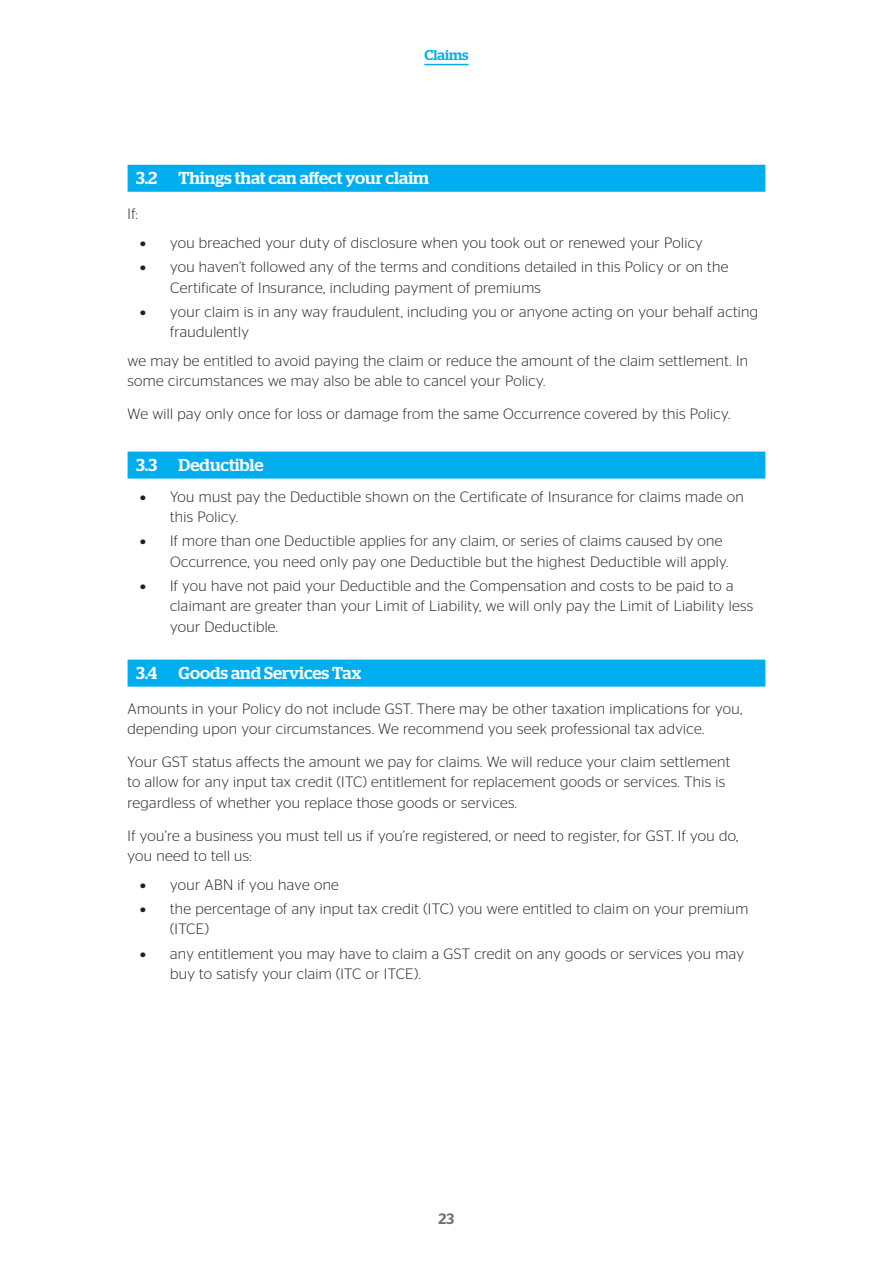
<style>
.page{position:relative;width:893px;height:1263px;background:#fff}
.page>*{position:absolute;margin:0;border:0;box-sizing:border-box;transform-origin:0 0}
.t1{font:500 17.25px "Stag";color:#fff}
.t2{font:300 15px/20.2px "Stag Sans";letter-spacing:.025em;color:#231f20}
.t3{font:500 15px "Stag Sans";color:#6c6d70}
.t4{font:500 14.25px "Stag";color:#00aeef}
.s1{font-weight:700}
</style>
<div class="page">
<hr style="left:424px;top:64px;width:45px;height:1px;background:#00aeef">
<div style="left:128px;top:165px;width:637px;height:27px;background:#00aeef"></div>
<div style="left:128px;top:452px;width:637px;height:27px;background:#00aeef"></div>
<div style="left:128px;top:660px;width:637px;height:27px;background:#00aeef"></div>
<p class="t4" style="left:424px;top:46px;width:46px">Claims</p>
<p class="t1" style="left:136px;top:168px;width:294px">3.2 Things that can affect your claim</p>
<p class="t2" style="left:128px;top:203px;width:12px">If:</p>
<p class="t2" style="left:140px;top:232px;width:564px"><span class="s1">•</span> you breached your duty of disclosure when you took out or renewed your Policy</p>
<p class="t2" style="left:170px;top:257px;width:560px;text-indent:-30px"><span class="s1">•</span> you haven’t followed any of the terms and conditions detailed in this Policy or on the<br>Certificate of Insurance, including payment of premiums</p>
<p class="t2" style="left:170px;top:301px;width:590px;text-indent:-30px"><span class="s1">•</span> your claim is in any way fraudulent, including you or anyone acting on your behalf acting fraudulently</p>
<p class="t2" style="left:128px;top:350px;width:622px">we may be entitled to avoid paying the claim or reduce the amount of the claim settlement. In some circumstances we may also be able to cancel your Policy.</p>
<p class="t2" style="left:128px;top:404px;width:604px">We will pay only once for loss or damage from the same Occurrence covered by this Policy.</p>
<p class="t1" style="left:136px;top:454px;width:129px">3.3 Deductible</p>
<p class="t2" style="left:170px;top:486px;width:575px;text-indent:-30px"><span class="s1">•</span> You must pay the Deductible shown on the Certificate of Insurance for claims made on this Policy.</p>
<p class="t2" style="left:170px;top:531px;width:560px;text-indent:-30px"><span class="s1">•</span> If more than one Deductible applies for any claim, or series of claims caused by one<br>Occurrence, you need only pay one Deductible but the highest Deductible will apply.</p>
<p class="t2" style="left:170px;top:575px;width:585px;text-indent:-30px"><span class="s1">•</span> If you have not paid your Deductible and the Compensation and costs to be paid to a claimant are greater than your Limit of Liability, we will only pay the Limit of Liability less your Deductible.</p>
<p class="t1" style="left:136px;top:662px;width:22px">3.4</p>
<p class="t1" style="left:179px;top:662px;width:184px">Goods and Services Tax</p>
<p class="t2" style="left:128px;top:698px;width:616px">Amounts in your Policy do not include GST. There may be other taxation implications for you, depending upon your circumstances. We recommend you seek professional tax advice.</p>
<p class="t2" style="left:128px;top:752px;width:604px">Your GST status affects the amount we pay for claims. We will reduce your claim settlement to allow for any input tax credit (ITC) entitlement for replacement goods or services. This is regardless of whether you replace those goods or services.</p>
<p class="t2" style="left:128px;top:825px;width:612px">If you’re a business you must tell us if you’re registered, or need to register, for GST. If you do, you need to tell us:</p>
<p class="t2" style="left:140px;top:874px;width:200px"><span class="s1">•</span> your ABN if you have one</p>
<p class="t2" style="left:170px;top:899px;width:580px;text-indent:-30px"><span class="s1">•</span> the percentage of any input tax credit (ITC) you were entitled to claim on your premium (ITCE)</p>
<p class="t2" style="left:170px;top:943px;width:575px;text-indent:-30px"><span class="s1">•</span> any entitlement you may have to claim a GST credit on any goods or services you may buy to satisfy your claim (ITC or ITCE).</p>
<p class="t3" style="left:439px;top:1210px;width:17px">23</p>
</div>
